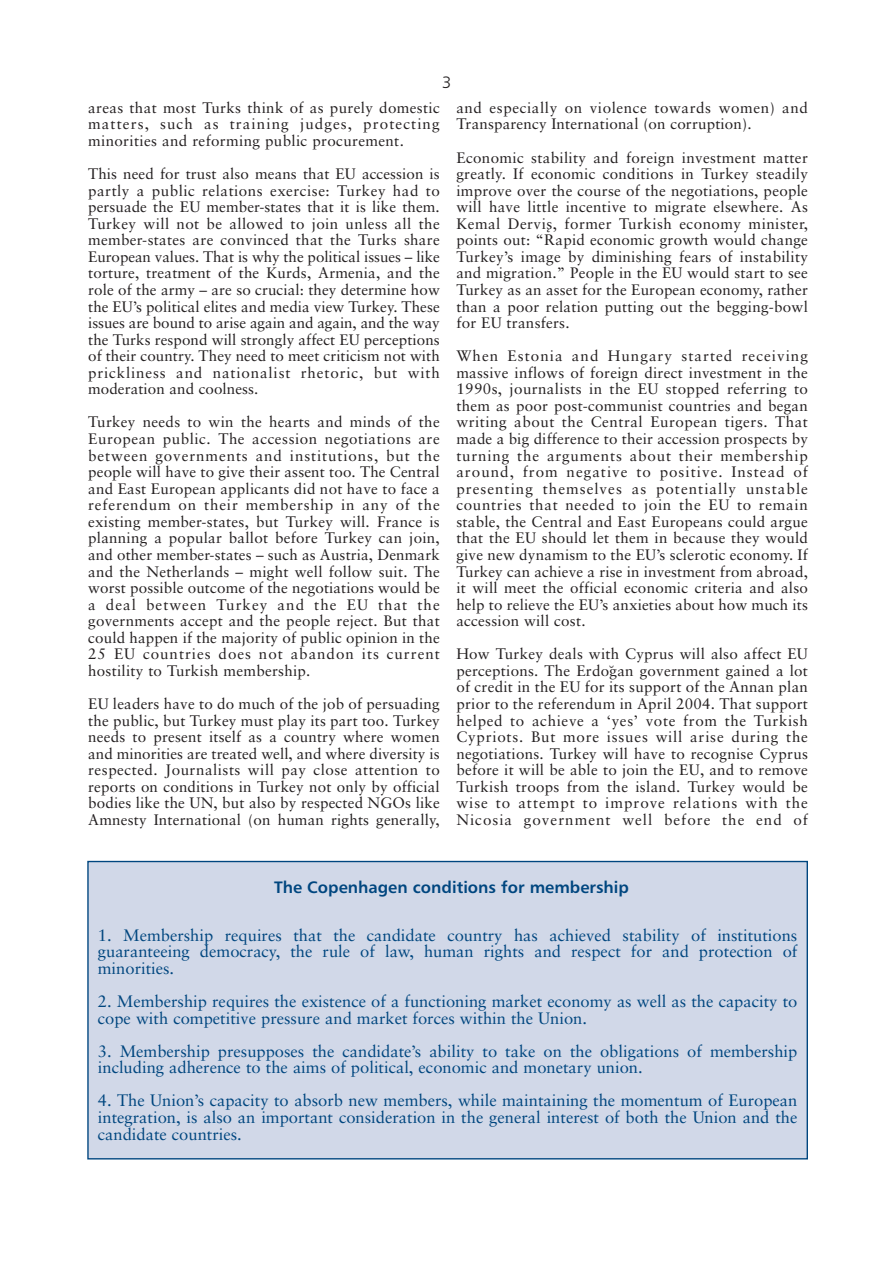
<style>
.page{position:relative;width:893px;height:1263px;background:#fff}
.page>*{position:absolute;margin:0;border:0;box-sizing:border-box;transform-origin:0 0}
.t1{font:16.5px/16.5px "Sabon";color:#00467f;text-align:justify}
.t2{font:16.5px "Humanist 777 BT Bold B";color:#00467f}
.t3{font:16.5px "Humanist 777 BT Light B";color:#231f20}
.t4{font:15.15px/16.5px "Sabon";letter-spacing:.015em;color:#231f20;text-align:justify}
</style>
<div class="page">
<div style="left:88px;top:862px;width:719px;height:297px;background:#d1d8e8"></div>
<p class="t3" style="left:442px;top:75px;width:11px">3</p>
<p class="t4" style="left:88px;top:101px;width:353px">areas that most Turks think of as purely domestic matters, such as training judges, protecting minorities and reforming public procurement.</p>
<p class="t4" style="left:88px;top:167px;width:353px">This need for trust also means that EU accession is partly a public relations exercise: Turkey had to persuade the EU member-states that it is like them.<br>Turkey will not be allowed to join unless all the member-states are convinced that the Turks share European values. That is why the political issues – like torture, treatment of the Kurds, Armenia, and the role of the army – are so crucial: they determine how the EU’s political elites and media view Turkey. These issues are bound to arise again and again, and the way the Turks respond will strongly affect EU perceptions of their country. They need to meet criticism not with prickliness and nationalist rhetoric, but with moderation and coolness.</p>
<p class="t4" style="left:88px;top:415px;width:353px">Turkey needs to win the hearts and minds of the European public. The accession negotiations are between governments and institutions, but the people will have to give their assent too. The Central and East European applicants did not have to face a referendum on their membership in any of the existing member-states, but Turkey will. France is planning a popular ballot before Turkey can join, and other member-states – such as Austria, Denmark and the Netherlands – might well follow suit. The worst possible outcome of the negotiations would be a deal between Turkey and the EU that the governments accept and the people reject. But that could happen if the majority of public opinion in the 25 EU countries does not abandon its current hostility to Turkish membership.</p>
<p class="t4" style="left:88px;top:697px;width:353px">EU leaders have to do much of the job of persuading the public, but Turkey must play its part too. Turkey needs to present itself as a country where women and minorities are treated well, and where diversity is respected. Journalists will pay close attention to reports on conditions in Turkey not only by official bodies like the UN, but also by respected NGOs like Amnesty International (on human rights generally,</p>
<p class="t4" style="left:456px;top:101px;width:353px">and especially on violence towards women) and<br>Transparency International (on corruption).</p>
<p class="t4" style="left:456px;top:150px;width:353px">Economic stability and foreign investment matter greatly. If economic conditions in Turkey steadily improve over the course of the negotiations, people will have little incentive to migrate elsewhere. As Kemal Dervi˛s, former Turkish economy minister, points out: “Rapid economic growth would change Turkey’s image by diminishing fears of instability and migration.” People in the EU would start to see Turkey as an asset for the European economy, rather than a poor relation putting out the begging-bowl for EU transfers.</p>
<p class="t4" style="left:456px;top:349px;width:353px">When Estonia and Hungary started receiving massive inflows of foreign direct investment in the 1990s, journalists in the EU stopped referring to them as poor post-communist countries and began writing about the Central European tigers. That made a big difference to their accession prospects by turning the arguments about their membership around, from negative to positive. Instead of presenting themselves as potentially unstable countries that needed to join the EU to remain stable, the Central and East Europeans could argue that the EU should let them in because they would give new dynamism to the EU’s sclerotic economy. If Turkey can achieve a rise in investment from abroad, it will meet the official economic criteria and also help to relieve the EU’s anxieties about how much its accession will cost.</p>
<p class="t4" style="left:456px;top:647px;width:353px">How Turkey deals with Cyprus will also affect EU perceptions. The Erdo˘gan government gained a lot of credit in the EU for its support of the Annan plan prior to the referendum in April 2004. That support helped to achieve a ‘yes’ vote from the Turkish Cypriots. But more issues will arise during the negotiations. Turkey will have to recognise Cyprus before it will be able to join the EU, and to remove Turkish troops from the island. Turkey would be wise to attempt to improve relations with the Nicosia government well before the end of</p>
<p class="t2" style="left:274px;top:880px;width:356px">The Copenhagen conditions for membership</p>
<p class="t1" style="left:98px;top:928px;width:701px">1. Membership requires that the candidate country has achieved stability of institutions guaranteeing democracy, the rule of law, human rights and respect for and protection of minorities.</p>
<p class="t1" style="left:98px;top:994px;width:701px">2. Membership requires the existence of a functioning market economy as well as the capacity to cope with competitive pressure and market forces within the Union.</p>
<p class="t1" style="left:98px;top:1044px;width:701px">3. Membership presupposes the candidate’s ability to take on the obligations of membership including adherence to the aims of political, economic and monetary union.</p>
<p class="t1" style="left:98px;top:1094px;width:701px">4. The Union’s capacity to absorb new members, while maintaining the momentum of European integration, is also an important consideration in the general interest of both the Union and the candidate countries.</p>
</div>
